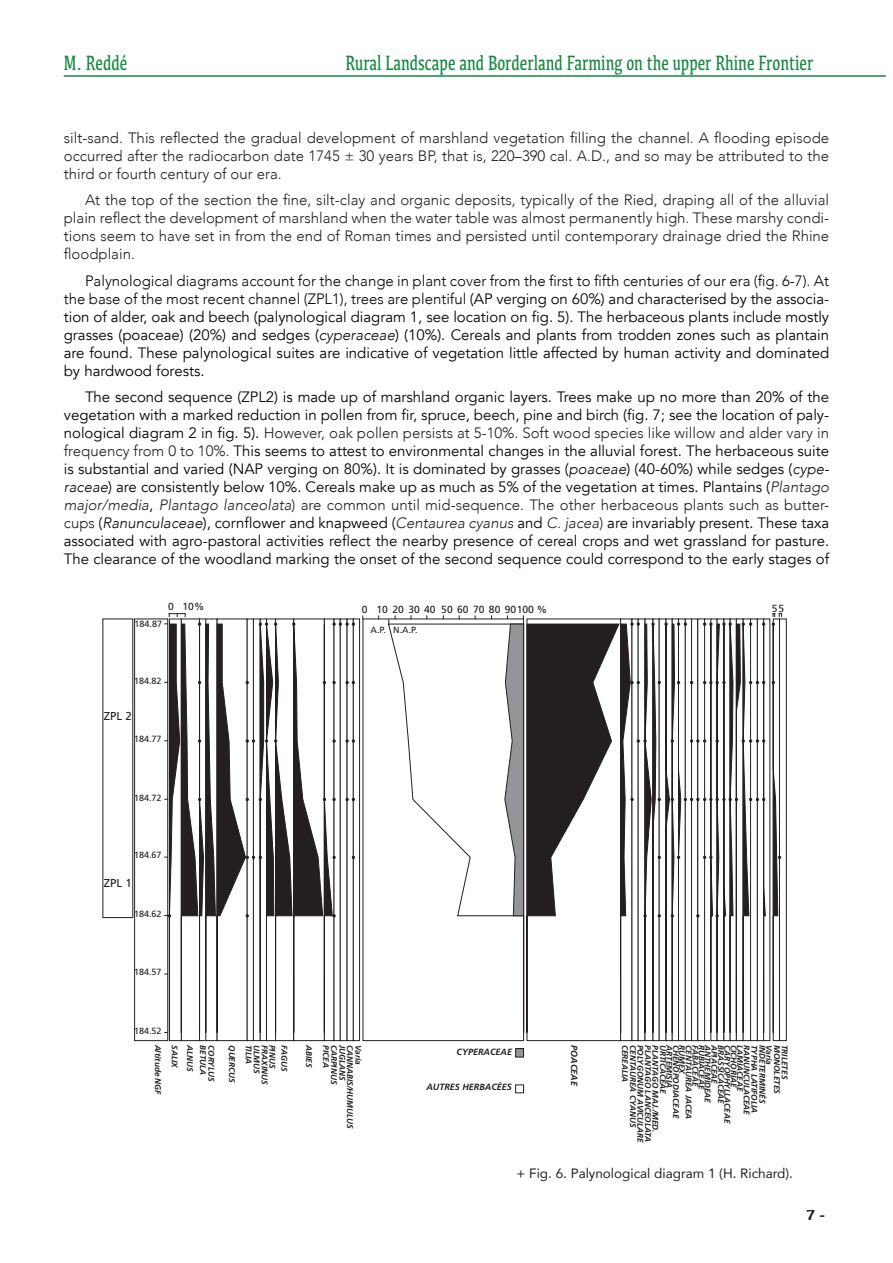
<style>
.page{position:relative;width:893px;height:1263px;background:#fff}
.page>*{position:absolute;margin:0;border:0;box-sizing:border-box;transform-origin:0 0}
.t1{font:21.45px "Kefa";color:#168842;scale:.7 1}
.t2{font:15px/18px "Avenir";color:#040503;text-align:justify}
.t3{font:300 15px/18px "Avenir";color:#231f20;text-align:justify}
.t4{font:700 15px "Kefa";color:#231f20}
.t5{font:13.5px "Avenir";color:#231f20}
.t6{font:11.55px "Frutiger";color:#231f20}
.t7{font:10.35px "Frutiger";color:#231f20}
.t8{font:9px "Frutiger";color:#231f20}
.t9{font:italic 700 9px "Frutiger";color:#231f20}
.t10{font:italic 700 8.25px "Frutiger";color:#231f20}
.s1{font-weight:300}
.s2{font-weight:300;font-style:italic}
.s3{font-weight:300;color:#231f20}
.s4{font-weight:300;font-style:italic;color:#231f20}
</style>
<div class="page">
<hr style="left:64px;top:75px;width:822px;height:2px;background:#168842">
<div style="left:199px;top:619px;width:7px;height:422px;border:1px solid #231f20"></div>
<div style="left:253px;top:619px;width:7px;height:422px;border:1px solid #231f20"></div>
<div style="left:340px;top:619px;width:7px;height:422px;border:1px solid #231f20"></div>
<div style="left:353px;top:619px;width:7px;height:422px;border:1px solid #231f20"></div>
<svg style="left:772px;top:623px;width:9px;height:410px"></svg>
<div style="left:134px;top:619px;width:34px;height:422px;border:1px solid #231f20"></div>
<svg style="left:165px;top:623px;width:190px;height:410px"></svg>
<svg style="left:388px;top:624px;width:116px;height:293px"></svg>
<div style="left:515px;top:1085px;width:9px;height:8px;border:1px solid #231f20"></div>
<svg style="left:504px;top:616px;width:262px;height:417px"></svg>
<div style="left:516px;top:1048px;width:8px;height:9px;background:#939598"></div>
<div style="left:515px;top:1048px;width:9px;height:9px;border:1px solid #231f20"></div>
<svg style="left:169px;top:613px;width:17px;height:3px"></svg>
<svg style="left:773px;top:613px;width:9px;height:3px"></svg>
<svg style="left:389px;top:616px;width:7px;height:8px"></svg>
<h1 class="t1" style="left:64px;top:49px;width:92px">M. Reddé</h1>
<h1 class="t1" style="left:345px;top:49px;width:670px">Rural Landscape and Borderland Farming on the upper Rhine Frontier</h1>
<p class="t3" style="left:64px;top:128px;width:767px">silt-sand. This reflected the gradual development of marshland vegetation filling the channel. A flooding episode occurred after the radiocarbon date 1745 ± 30 years BP, that is, 220–390 cal. A.D., and so may be attributed to the third or fourth century of our era.</p>
<p class="t3" style="left:64px;top:191px;width:767px;text-indent:21px">At the top of the section the fine, silt-clay and organic deposits, typically of the Ried, draping all of the alluvial plain reflect the development of marshland when the water table was almost permanently high. These marshy condi&shy;tions seem to have set in from the end of Roman times and persisted until contemporary drainage dried the Rhine floodplain.</p>
<p class="t2" style="left:64px;top:272px;width:767px;text-indent:21px"><span class="s1">Palynological diagrams account for the change in plant cover from the first to fifth centuries of our era (fig. 6-7). At the base of the most recent channel (ZPL1), trees are plentiful</span> (AP verging on 60%) and characterised by the associa&shy;tion of alder, oak and beech (palynological diagram 1, see location on fig. 5). The herbaceous plants include mostly grasses (poaceae) (20%) and sedges (<span class="s2">cyperaceae</span>) (10%). Cereals and plants from trodden zones such as plantain are found. These palynological suites are indicative of vegetation little affected by human activity and dominated by hardwood forests.</p>
<p class="t2" style="left:64px;top:388px;width:767px;text-indent:21px">The second sequence (ZPL2) is made up of marshland organic layers. Trees make up no more than 20% of the vegetation with a marked reduction in pollen from fir, spruce, beech, pine and birch (fig. 7; see the location of paly&shy;nological diagram 2 in fig. 5). <span class="s3">However, oak pollen persists at 5-10%. Soft wood species like willow and alder vary in frequency from 0 to 10%.</span> This seems to attest to environmental changes in the alluvial forest. The herbaceous suite is substantial and varied (NAP verging on 80%). It is dominated by grasses (<span class="s2">poaceae</span>) (40-60%) while sedges (<span class="s2">cype&shy;raceae</span>) are consistently below 10%. Cereals make up as much as 5% of the vegetation at times. Plantains (<span class="s4">Plantago major/media</span>, <span class="s4">Plantago lanceolata</span><span class="s3">) are common until mid-sequence. The other herbaceous plants such as butter&shy;cups</span> (<span class="s2">Ranunculaceae</span>), cornflower and knapweed (<span class="s4">Centaurea cyanus</span> and <span class="s4">C. jacea</span><span class="s3">)</span> are invariably present. These taxa associated with agro-pastoral activities reflect the nearby presence of cereal crops and wet grassland for pasture.<br>The clearance of the woodland marking the onset of the second sequence could correspond to the early stages of</p>
<p class="t7" style="left:168px;top:600px;width:38px">0 10%</p>
<p class="t7" style="left:772px;top:602px;width:14px">55</p>
<p class="t8" style="left:371px;top:624px;width:48px">A.P. N.A.P.</p>
<p class="t7" style="left:362px;top:603px;width:187px">0 10 20 30 40 50 60 70 80 90100 %</p>
<p class="t8" style="left:135px;top:618px;width:29px">184.87</p>
<p class="t8" style="left:134px;top:675px;width:29px">184.82</p>
<p class="t6" style="left:104px;top:709px;width:30px">ZPL 2</p>
<p class="t8" style="left:134px;top:734px;width:29px">184.77</p>
<p class="t8" style="left:134px;top:792px;width:29px">184.72</p>
<p class="t8" style="left:134px;top:850px;width:29px">184.67</p>
<p class="t6" style="left:104px;top:876px;width:30px">ZPL 1</p>
<p class="t8" style="left:134px;top:908px;width:29px">184.62</p>
<p class="t8" style="left:134px;top:967px;width:29px">184.57</p>
<p class="t8" style="left:134px;top:1025px;width:29px">184.52</p>
<p class="t10" style="left:163px;top:1044px;width:52px;rotate:90deg">Altitude NGF</p>
<p class="t10" style="left:179px;top:1045px;width:25px;rotate:90deg">SALIX</p>
<p class="t10" style="left:195px;top:1045px;width:28px;rotate:90deg">ALNUS</p>
<p class="t10" style="left:208px;top:1045px;width:32px;rotate:90deg">BETULA</p>
<p class="t10" style="left:216px;top:1045px;width:38px;rotate:90deg">CORYLUS</p>
<p class="t10" style="left:237px;top:1045px;width:39px;rotate:90deg">QUERCUS</p>
<p class="t10" style="left:254px;top:1045px;width:21px;rotate:90deg">TILIA</p>
<p class="t10" style="left:261px;top:1045px;width:30px;rotate:90deg">ULMUS</p>
<p class="t10" style="left:269px;top:1045px;width:41px;rotate:90deg">FRAXINUS</p>
<p class="t10" style="left:277px;top:1045px;width:25px;rotate:90deg">PINUS</p>
<p class="t10" style="left:289px;top:1045px;width:28px;rotate:90deg">FAGUS</p>
<p class="t10" style="left:314px;top:1045px;width:24px;rotate:90deg">ABIES</p>
<p class="t10" style="left:331px;top:1045px;width:24px;rotate:90deg">PICEA</p>
<p class="t10" style="left:339px;top:1045px;width:41px;rotate:90deg">CARPINUS</p>
<p class="t10" style="left:347px;top:1045px;width:37px;rotate:90deg">JUGLANS</p>
<p class="t10" style="left:355px;top:1045px;width:85px;rotate:90deg">CANNABIS/HUMULUS</p>
<p class="t10" style="left:363px;top:1045px;width:21px;rotate:90deg">Varia</p>
<p class="t9" style="left:580px;top:1045px;width:42px;rotate:90deg">POACEAE</p>
<p class="t10" style="left:630px;top:1045px;width:39px;rotate:90deg">CEREALIA</p>
<p class="t10" style="left:638px;top:1045px;width:84px;rotate:90deg">CENTAUREA CYANUS</p>
<p class="t10" style="left:645px;top:1045px;width:100px;rotate:90deg">POLYGONUM AVICULARE</p>
<p class="t10" style="left:653px;top:1045px;width:99px;rotate:90deg">PLANTAGO LANCEOLATA</p>
<p class="t10" style="left:660px;top:1045px;width:89px;rotate:90deg">PLANTAGO MAJ./MED.</p>
<p class="t10" style="left:668px;top:1045px;width:51px;rotate:90deg">URTICACEAE</p>
<p class="t10" style="left:674px;top:1045px;width:45px;rotate:90deg">ARTEMISIA</p>
<p class="t10" style="left:681px;top:1045px;width:75px;rotate:90deg">CHENOPODIACEAE</p>
<p class="t10" style="left:687px;top:1045px;width:31px;rotate:90deg">RUMEX</p>
<p class="t10" style="left:693px;top:1045px;width:76px;rotate:90deg">CENTAUREA JACEA</p>
<p class="t10" style="left:700px;top:1045px;width:43px;rotate:90deg">FABACEAE</p>
<p class="t10" style="left:707px;top:1045px;width:46px;rotate:90deg">RUBIACEAE</p>
<p class="t10" style="left:712px;top:1045px;width:60px;rotate:90deg">ANTHEMIDEAE</p>
<p class="t10" style="left:719px;top:1045px;width:41px;rotate:90deg">APIACEAE</p>
<p class="t10" style="left:726px;top:1045px;width:60px;rotate:90deg">BRASSICACEAE</p>
<p class="t10" style="left:732px;top:1045px;width:80px;rotate:90deg">CARYOPHYLLACEAE</p>
<p class="t10" style="left:739px;top:1045px;width:44px;rotate:90deg">CICHORIAE</p>
<p class="t10" style="left:745px;top:1045px;width:48px;rotate:90deg">LAMIACEAE</p>
<p class="t10" style="left:752px;top:1045px;width:72px;rotate:90deg">RANUNCULACEAE</p>
<p class="t10" style="left:759px;top:1045px;width:70px;rotate:90deg">TYPHA LATIFOLIA</p>
<p class="t10" style="left:767px;top:1045px;width:60px;rotate:90deg">INDETERMINÉS</p>
<p class="t10" style="left:774px;top:1045px;width:21px;rotate:90deg">Varia</p>
<p class="t10" style="left:782px;top:1045px;width:51px;rotate:90deg">MONOLETES</p>
<p class="t10" style="left:789px;top:1045px;width:36px;rotate:90deg">TRILETES</p>
<p class="t9" style="left:456px;top:1046px;width:57px">CYPERACEAE</p>
<p class="t9" style="left:426px;top:1081px;width:87px">AUTRES HERBACÉES</p>
<p class="t5" style="left:516px;top:1162px;width:278px">+ Fig. 6. Palynological diagram 1 (H. Richard).</p>
<p class="t4" style="left:806px;top:1205px;width:20px">7 -</p>
</div>
